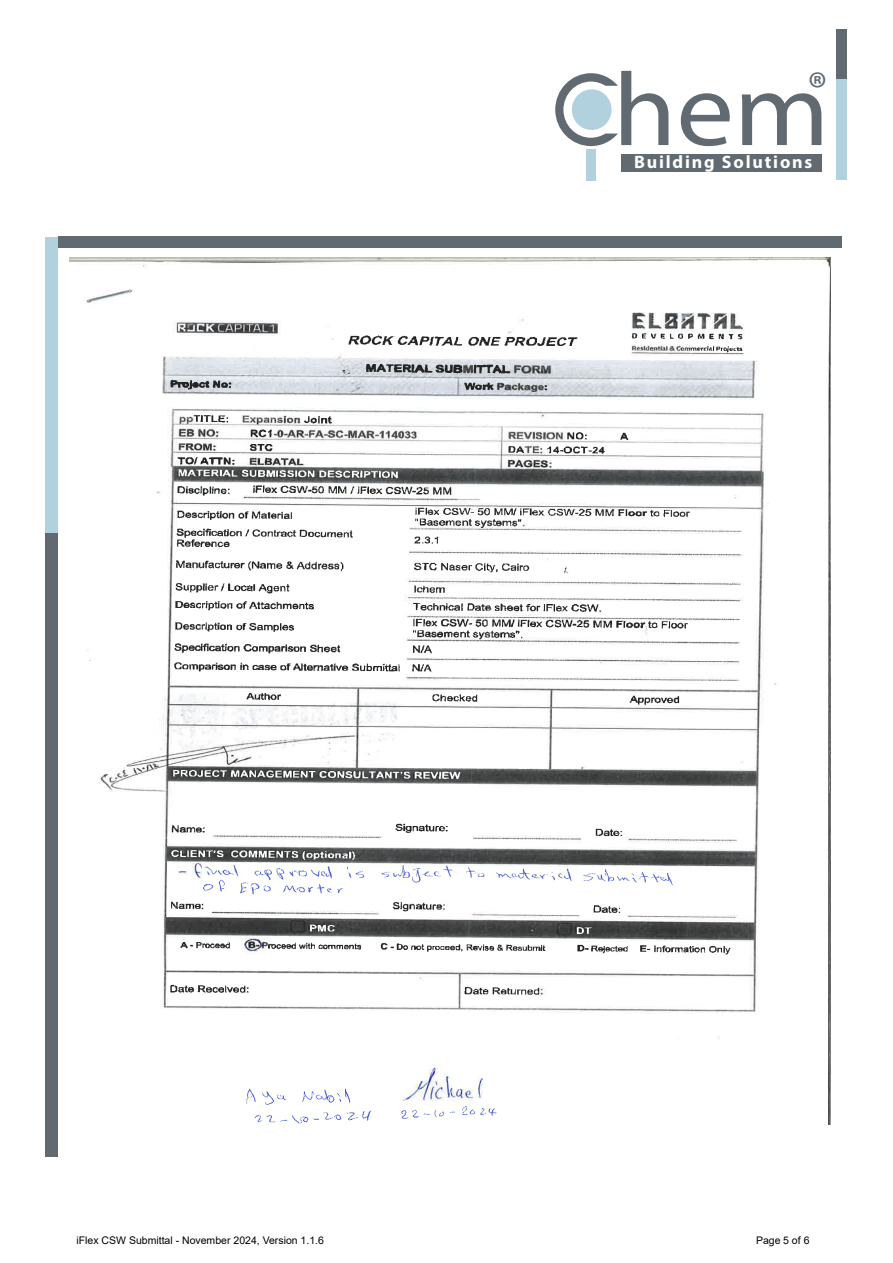
<style>
.page{position:relative;width:893px;height:1263px;background:#fff}
.page>*{position:absolute;margin:0;border:0;box-sizing:border-box;transform-origin:0 0}
.t1{font:46.35px "Myriad Pro";color:#606a70}
.t2{font:700 18px "Myriad Pro";letter-spacing:.1em;color:#fff}
.t3{font:10.5px "Arial";color:#000}
</style>
<div class="page">
<div style="left:58px;top:237px;width:783px;height:11px;background:#606a70"></div>
<div style="left:45px;top:237px;width:13px;height:296px;background:#b2d1de"></div>
<div style="left:45px;top:533px;width:13px;height:623px;background:#606a70"></div>
<img style="left:70px;top:257px;width:760px;height:868px">
<img style="left:170px;top:333px;width:573px;height:661px">
<img style="left:247px;top:1118px;width:125px;height:5px">
<img style="left:202px;top:866px;width:473px;height:252px">
<img style="left:170px;top:470px;width:421px;height:463px">
<div style="left:837px;top:30px;width:10px;height:50px;background:#606a70"></div>
<div style="left:837px;top:80px;width:10px;height:100px;background:#b2d1df"></div>
<svg style="left:555px;top:71px;width:266px;height:75px"></svg>
<div style="left:586px;top:149px;width:9px;height:31px;background:#b2d1de"></div>
<div style="left:572px;top:89px;width:40px;height:41px;background:#b2d1de;border-radius:50%"></div>
<div style="left:621px;top:154px;width:200px;height:18px;background:#606a70"></div>
<h1 class="t1" style="left:808px;top:60px;width:21px">®</h1>
<h2 class="t2" style="left:634px;top:150px;width:180px">Building Solutions</h2>
<p class="t3" style="left:77px;top:1233px;width:249px">iFlex CSW Submittal - November 2024, Version 1.1.6</p>
<p class="t3" style="left:756px;top:1233px;width:55px">Page 5 of 6</p>
</div>
